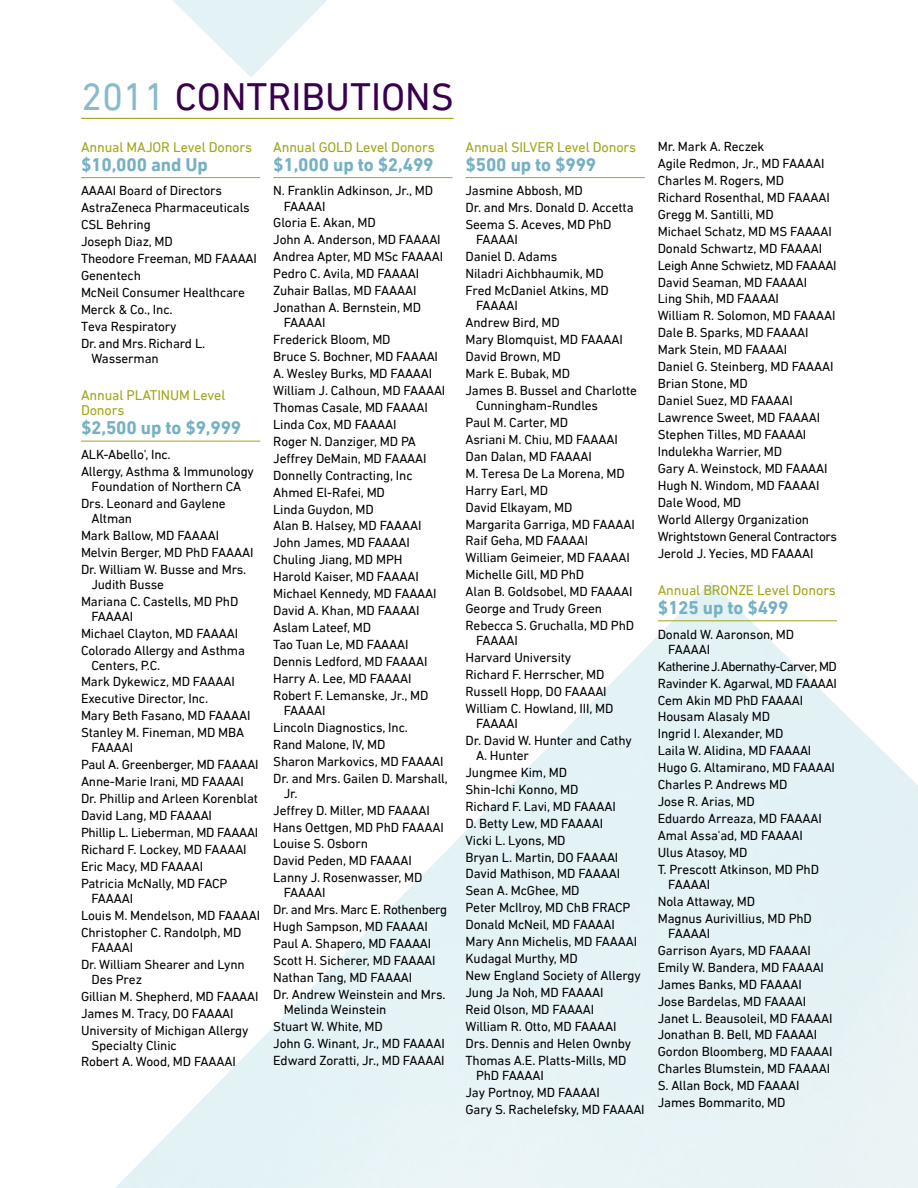
<style>
.page{position:relative;width:918px;height:1188px;background:#fff}
.page>*{position:absolute;margin:0;border:0;box-sizing:border-box;transform-origin:0 0}
.t1{font:39px "DIN Next LT Pro";color:#39004e}
.t2{font:700 18.75px "DIN Next LT Pro";letter-spacing:-.01em;color:#75b1c3}
.t3{font:14.25px/15px "DIN Next LT Pro";letter-spacing:-.01em;color:#9fa617}
.t4{font:13.35px/17px "DIN Next LT Pro";letter-spacing:-.01em;color:#000}
.s1{color:#89baca}
</style>
<div class="page">
<img style="left:172px;top:0;width:155px;height:77px">
<hr style="left:81px;top:118px;width:373px;height:1px;background:#9fa617">
<hr style="left:81px;top:177px;width:179px;height:1px;background:#9fa617">
<hr style="left:81px;top:441px;width:179px;height:1px;background:#9fa617">
<hr style="left:273px;top:177px;width:179px;height:1px;background:#9fa617">
<hr style="left:466px;top:177px;width:179px;height:1px;background:#9fa617">
<hr style="left:658px;top:620px;width:179px;height:1px;background:#9fa617">
<h1 class="t1" style="left:81px;top:74px;width:116px"><span class="s1">2011</span> contribution</h1>
<h1 class="t1" style="left:431px;top:74px;width:25px">s</h1>
<p class="t3" style="left:81px;top:139px;width:173px">Annual MAJOR Level Donors</p>
<h2 class="t2" style="left:81px;top:153px;width:128px">$10,000 and Up</h2>
<p class="t4" style="left:81px;top:182px;width:178px">AAAAI Board of Directors<br>AstraZeneca Pharmaceuticals<br>CSL Behring<br>Joseph Diaz, M D<br>Theodore Freeman, M D FAAAAI<br>Genentech<br>McNeil Consumer Healthcare<br>Merck &amp; Co., Inc.<br>Teva Respiratory<br>Dr. and M rs. Richard L.</p>
<p class="t4" style="left:92px;top:350px;width:69px">Wasserman</p>
<p class="t3" style="left:81px;top:388px;width:146px">Annual PLATINUM Level<br>Donors</p>
<h2 class="t2" style="left:81px;top:417px;width:162px">$2,500 up to $9,999</h2>
<p class="t4" style="left:81px;top:446px;width:175px">ALK-Abello', Inc.<br>Allergy, Asthma &amp; Immunology</p>
<p class="t4" style="left:81px;top:478px;width:162px;text-indent:11px">Foundation of Northern CA<br>Drs. Leonard and Gaylene</p>
<p class="t4" style="left:81px;top:510px;width:174px;text-indent:11px">Altman<br>M ark Ballow, M D FAAAAI<br>M elvin Berger, M D PhD FAAAAI<br>Dr. William W. Busse and M rs.</p>
<p class="t4" style="left:81px;top:576px;width:159px;text-indent:11px">Judith Busse<br>Mariana C. Castells, M D PhD</p>
<p class="t4" style="left:81px;top:607px;width:165px;text-indent:11px">FAAAAI<br>M ichael Clayton, M D FAAAAI<br>Colorado Allergy and Asthma</p>
<p class="t4" style="left:81px;top:656px;width:171px;text-indent:11px">Centers, P.C.<br>M ark Dykewicz, M D FAAAAI<br>Executive Director, Inc.<br>M ary Beth Fasano, M D FAAAAI<br>Stanley M. Fineman, M D M BA</p>
<p class="t4" style="left:81px;top:739px;width:179px;text-indent:11px">FAAAAI<br>Paul A. Greenberger, M D FAAAAI<br>Anne-Marie Irani, M D FAAAAI<br>Dr. Phillip and Arleen Korenblat<br>David Lang, M D FAAAAI<br>Phillip L. Lieberman, M D FAAAAI<br>Richard F. Lockey, M D FAAAAI<br>Eric M acy, M D FAAAAI<br>Patricia McNally, M D FACP</p>
<p class="t4" style="left:81px;top:890px;width:181px;text-indent:11px">FAAAAI<br>Louis M. Mendelson, M D FAAAAI<br>Christopher C. Randolph, M D</p>
<p class="t4" style="left:81px;top:939px;width:165px;text-indent:11px">FAAAAI<br>Dr. William Shearer and Lynn</p>
<p class="t4" style="left:81px;top:971px;width:179px;text-indent:11px">Des Prez<br>Gillian M. Shepherd, M D FAAAAI<br>James M . Tracy, DO FAAAAI<br>University of M ichigan Allergy</p>
<p class="t4" style="left:81px;top:1036px;width:156px;text-indent:11px">Specialty Clinic<br>Robert A. Wood, M D FAAAAI</p>
<p class="t3" style="left:273px;top:139px;width:163px">Annual GOLD Level Donors</p>
<h2 class="t2" style="left:273px;top:153px;width:162px">$1,000 up to $2,499</h2>
<p class="t4" style="left:284px;top:183px;width:151px;line-height:15px;text-indent:-11px">N. Franklin Adkinson, Jr., M D<br>FAAAAI</p>
<p class="t4" style="left:273px;top:214px;width:171px">Gloria E. Akan, M D<br>John A. Anderson, M D FAAAAI<br>Andrea Apter, M D MSc FAAAAI<br>Pedro C. Avila, M D FAAAAI<br>Zuhair Ballas, M D FAAAAI<br>Jonathan A. Bernstein, M D</p>
<p class="t4" style="left:273px;top:314px;width:174px;text-indent:11px">FAAAAI<br>Frederick Bloom, M D<br>Bruce S. Bochner, M D FAAAAI<br>A. Wesley Burks, M D FAAAAI<br>William J. Calhoun, M D FAAAAI<br>Thomas Casale, M D FAAAAI<br>Linda Cox, M D FAAAAI<br>Roger N. Danziger, M D PA<br>Jeffrey DeMain, MD FAAAAI<br>Donnelly Contracting, Inc<br>Ahmed El-Rafei, M D<br>Linda Guydon, M D<br>Alan B. Halsey, M D FAAAAI<br>John James, M D FAAAAI<br>Chuling Jiang, MD MPH<br>Harold Kaiser, M D FAAAAI<br>M ichael Kennedy, M D FAAAAI<br>David A. Khan, M D FAAAAI<br>Aslam Lateef, M D<br>Tao Tuan Le, M D FAAAAI<br>Dennis Ledford, M D FAAAAI<br>Harry A. Lee, M D FAAAAI<br>Robert F. Lemanske, Jr., M D</p>
<p class="t4" style="left:273px;top:702px;width:176px;text-indent:11px">FAAAAI<br>Lincoln Diagnostics, Inc.<br>Rand Malone, IV, M D<br>Sharon M arkovics, M D FAAAAI<br>Dr. and M rs. Gailen D. Marshall,</p>
<p class="t4" style="left:273px;top:784px;width:172px;text-indent:11px">Jr.<br>Jeffrey D. Miller, MD FAAAAI<br>Hans Oettgen, M D PhD FAAAAI<br>Louise S. Osborn<br>David Peden, M D FAAAAI<br>Lanny J. Rosenwasser, M D</p>
<p class="t4" style="left:273px;top:884px;width:175px;text-indent:11px">FAAAAI<br>Dr. and M rs. Marc E. Rothenberg<br>Hugh Sampson, M D FAAAAI<br>Paul A. Shapero, M D FAAAAI<br>Scott H. Sicherer, M D FAAAAI<br>Nathan Tang, M D FAAAAI<br>Dr. Andrew Weinstein and M rs.</p>
<p class="t4" style="left:273px;top:1001px;width:173px;text-indent:11px">Melinda Weinstein<br>Stuart W. White, M D<br>John G. Winant, Jr., M D FAAAAI<br>Edward Zoratti, Jr., M D FAAAAI</p>
<p class="t3" style="left:466px;top:139px;width:172px">Annual SILVER Level Donors</p>
<h2 class="t2" style="left:466px;top:153px;width:132px">$500 up to $999</h2>
<p class="t4" style="left:466px;top:182px;width:170px">Jasmine Abbosh, M D<br>Dr. and M rs. Donald D. Accetta<br>Seema S. Aceves, M D PhD</p>
<p class="t4" style="left:466px;top:231px;width:145px;text-indent:11px">FAAAAI<br>Daniel D. Adams<br>Niladri Aichbhaumik, MD<br>Fred McDaniel Atkins, M D</p>
<p class="t4" style="left:466px;top:297px;width:173px;text-indent:11px">FAAAAI<br>Andrew Bird, M D<br>Mary Blomquist, M D FAAAAI<br>David Brown, M D<br>Mark E. Bubak, M D<br>James B. Bussel and Charlotte</p>
<p class="t4" style="left:466px;top:397px;width:171px;text-indent:11px">Cunningham-Rundles<br>Paul M. Carter, M D<br>Asriani M. Chiu, M D FAAAAI<br>Dan Dalan, M D FAAAAI<br>M. Teresa De La Morena, M D<br>Harry Earl, M D<br>David Elkayam, M D<br>Margarita Garriga, M D FAAAAI<br>Raif Geha, M D FAAAAI<br>William Geimeier, M D FAAAAI<br>M ichelle Gill, M D PhD<br>Alan B. Goldsobel, M D FAAAAI<br>George and Trudy Green<br>Rebecca S. Gruchalla, M D PhD</p>
<p class="t4" style="left:466px;top:632px;width:149px;text-indent:11px">FAAAAI<br>Harvard University<br>Richard F. Herrscher, M D<br>Russell Hopp, DO FAAAAI<br>William C. Howland, III, M D</p>
<p class="t4" style="left:466px;top:715px;width:168px;text-indent:11px">FAAAAI<br>Dr. David W. Hunter and Cathy</p>
<p class="t4" style="left:466px;top:747px;width:177px;text-indent:11px">A. Hunter<br>Jungmee Kim, MD<br>Shin-Ichi Konno, M D<br>Richard F. Lavi, M D FAAAAI<br>D. Betty Lew, M D FAAAAI<br>Vicki L. Lyons, M D<br>Bryan L. M artin, DO FAAAAI<br>David Mathison, M D FAAAAI<br>Sean A. McGhee, M D<br>Peter McIlroy, M D ChB FRACP<br>Donald McNeil, M D FAAAAI<br>Mary Ann M ichelis, M D FAAAAI<br>Kudagal Murthy, M D<br>New England Society of Allergy<br>Jung Ja Noh, M D FAAAAI<br>Reid Olson, M D FAAAAI<br>William R. Otto, M D FAAAAI<br>Drs. Dennis and Helen Ownby<br>Thomas A.E. Platts-M ills, M D</p>
<p class="t4" style="left:466px;top:1067px;width:181px;text-indent:11px">PhD FAAAAI<br>Jay Portnoy, M D FAAAAI<br>Gary S. Rachelefsky, M D FAAAAI</p>
<p class="t4" style="left:658px;top:138px;width:181px">M r. M ark A. Reczek<br>Agile Redmon, Jr., M D FAAAAI<br>Charles M . Rogers, M D<br>Richard Rosenthal, M D FAAAAI<br>Gregg M. Santilli, M D<br>M ichael Schatz, M D MS FAAAAI<br>Donald Schwartz, M D FAAAAI<br>Leigh Anne Schwietz, M D FAAAAI<br>David Seaman, M D FAAAAI<br>Ling Shih, M D FAAAAI<br>William R. Solomon, M D FAAAAI<br>Dale B. Sparks, M D FAAAAI<br>M ark Stein, M D FAAAAI<br>Daniel G. Steinberg, M D FAAAAI<br>Brian Stone, M D<br>Daniel Suez, M D FAAAAI<br>Lawrence Sweet, M D FAAAAI<br>Stephen Tilles, M D FAAAAI<br>Indulekha Warrier, M D<br>Gary A. Weinstock, M D FAAAAI<br>Hugh N. Windom, M D FAAAAI<br>Dale Wood, M D<br>World Allergy Organization<br>Wrightstown General Contractors<br>Jerold J. Yecies, M D FAAAAI</p>
<p class="t3" style="left:658px;top:582px;width:180px">Annual BRONZE Level Donors</p>
<h2 class="t2" style="left:658px;top:597px;width:132px">$125 up to $499</h2>
<p class="t4" style="left:668px;top:626px;width:127px;line-height:15px;text-indent:-11px">Donald W. Aaronson, M D<br>FAAAAI</p>
<p class="t4" style="left:658px;top:657px;width:181px">Katherine J. Abernathy-Carver, M D<br>Ravinder K. Agarwal, M D FAAAAI<br>Cem Akin M D PhD FAAAAI<br>Housam Alasaly M D<br>Ingrid I. Alexander, M D<br>Laila W. Alidina, M D FAAAAI<br>Hugo G. Altamirano, M D FAAAAI<br>Charles P. Andrews M D<br>Jose R. Arias, M D<br>Eduardo Arreaza, M D FAAAAI<br>Amal Assa'ad, M D FAAAAI<br>Ulus Atasoy, M D<br>T. Prescott Atkinson, M D PhD</p>
<p class="t4" style="left:658px;top:876px;width:156px;text-indent:11px">FAAAAI<br>Nola Attaway, M D<br>Magnus Aurivillius, M D PhD</p>
<p class="t4" style="left:658px;top:925px;width:176px;text-indent:11px">FAAAAI<br>Garrison Ayars, M D FAAAAI<br>Emily W. Bandera, M D FAAAAI<br>James Banks, M D FAAAAI<br>Jose Bardelas, M D FAAAAI<br>Janet L. Beausoleil, M D FAAAAI<br>Jonathan B. Bell, M D FAAAAI<br>Gordon Bloomberg, M D FAAAAI<br>Charles Blumstein, M D FAAAAI<br>S. Allan Bock, M D FAAAAI<br>James Bommarito, M D</p>
</div>
